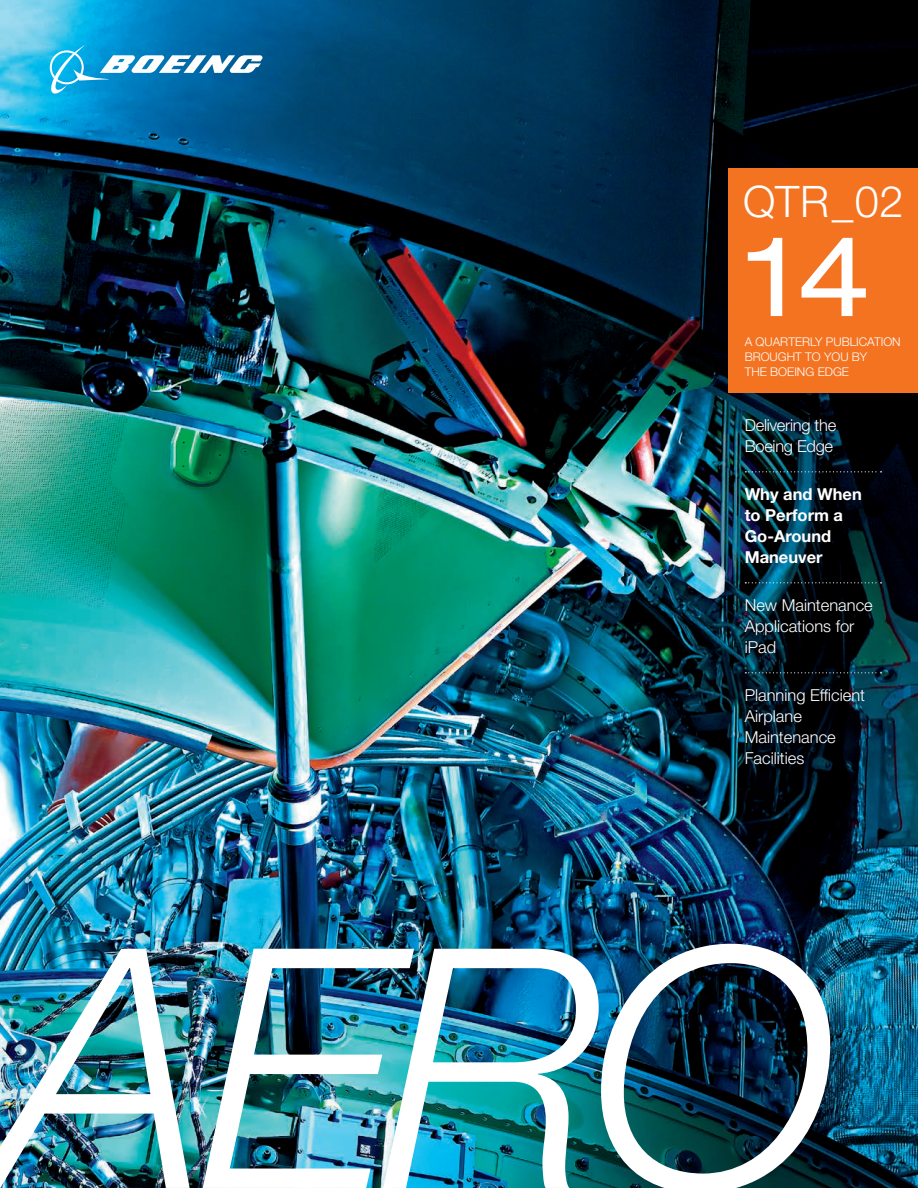
<style>
.page{position:relative;width:918px;height:1188px;background:#fff}
.page>*{position:absolute;margin:0;border:0;box-sizing:border-box;transform-origin:0 0}
.t1{font:expanded 109.5px "Helvetica Neue LT Std";color:#fff}
.t2{font:300 43.5px "Helvetica Neue LT Std";color:#fff}
.t3{font:300 16.5px/21px "Helvetica Neue LT Std";color:#fff}
.t4{font:700 16.5px/21px "Helvetica Neue LT Std";color:#fff}
.t5{font:300 16.5px/21px "Helvetica Neue LT Std";letter-spacing:-.02em;color:#fff}
.t6{font:300 12px/15px "Helvetica Neue LT Std";color:#fff}
</style>
<div class="page">
<img style="left:0;top:0;width:918px;height:1188px">
<div style="left:728px;top:168px;width:190px;height:224px;background:#f47321"></div>
<svg style="left:50px;top:45px;width:212px;height:50px"></svg>
<img style="left:0;top:944px;width:830px;height:244px">
<svg style="left:745px;top:471px;width:137px;height:1px"></svg>
<svg style="left:745px;top:582px;width:137px;height:1px"></svg>
<svg style="left:745px;top:672px;width:137px;height:1px"></svg>
<h2 class="t2" style="left:743px;top:175px;width:162px">QTR_02</h2>
<h1 class="t1" style="left:749px;top:211px;width:123px">14</h1>
<p class="t6" style="left:745px;top:349px;width:124px">BROUGHT TO YOU BY<br>THE BOEING EDGE</p>
<p class="t6" style="left:745px;top:334px;width:157px">A QUARTERLY PUBLICATION</p>
<p class="t5" style="left:745px;top:414px;width:93px">Delivering the<br>Boeing Edge</p>
<p class="t4" style="left:745px;top:483px;width:119px">Why and When to Perform a<br>Go-Around<br>Maneuver</p>
<p class="t3" style="left:745px;top:594px;width:130px">New Maintenance<br>Applications for iPad</p>
<p class="t3" style="left:745px;top:684px;width:122px">Planning Efficient<br>Airplane<br>Maintenance<br>Facilities</p>
</div>
